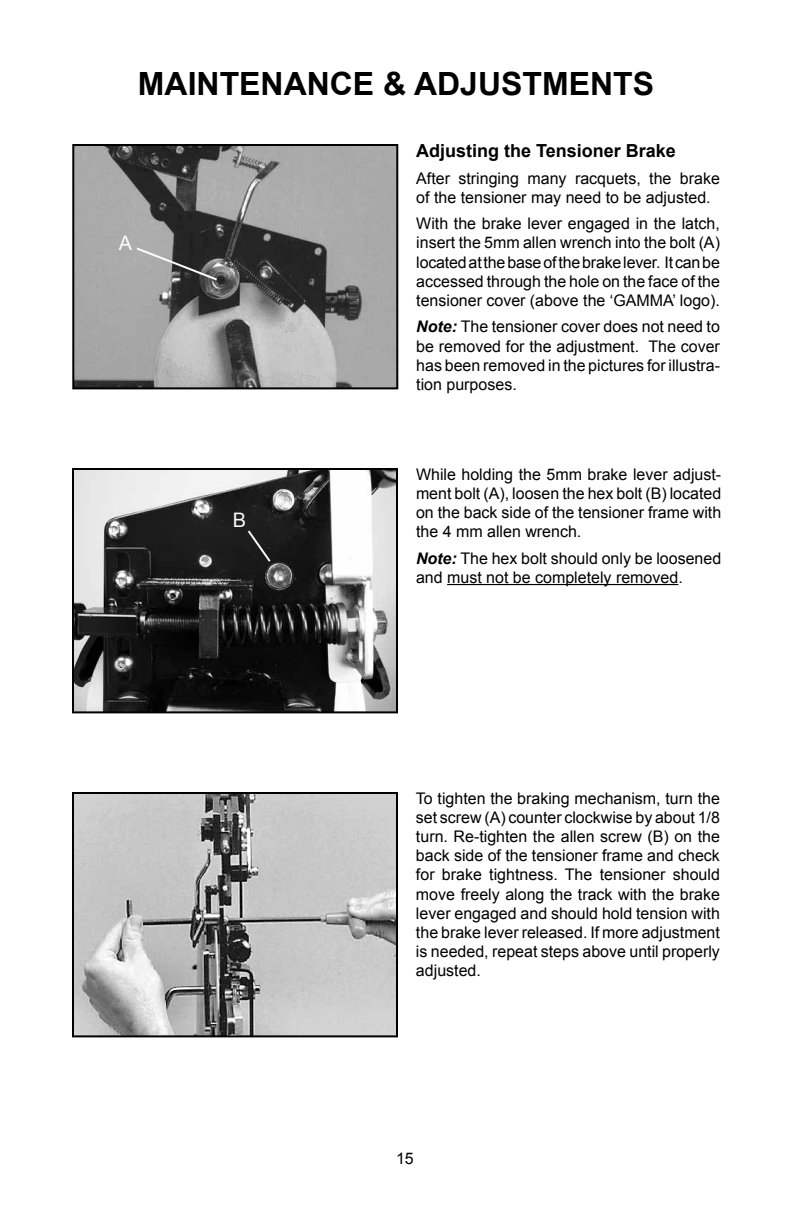
<style>
.page{position:relative;width:792px;height:1224px;background:#fff}
.page>*{position:absolute;margin:0;border:0;box-sizing:border-box;transform-origin:0 0}
.t1{font:700 32px "Arial";color:#000}
.t2{font:20px "Arial";color:#fafafa}
.t3{font:700 18px "Arial";color:#000}
.t4{font:16px/19.2px "Arial";color:#000;text-align:justify}
.s1{font-weight:700;font-style:italic}
</style>
<div class="page">
<img style="left:75px;top:471px;width:320px;height:239px">
<div style="left:72px;top:468px;width:326px;height:245px;border:2px solid #000"></div>
<svg style="left:246px;top:528px;width:27px;height:36px"></svg>
<img style="left:75px;top:795px;width:320px;height:239px">
<div style="left:72px;top:792px;width:326px;height:245px;border:2px solid #000"></div>
<img style="left:75px;top:147px;width:320px;height:239px">
<div style="left:72px;top:144px;width:326px;height:245px;border:2px solid #000"></div>
<hr style="left:447px;top:584px;width:231px;height:1px;background:#000">
<svg style="left:134px;top:246px;width:85px;height:36px;background:#757575"></svg>
<h1 class="t1" style="left:138px;top:63px;width:518px">MAINTENANCE &amp; ADJUSTMENTS</h1>
<p class="t2" style="left:119px;top:230px;width:15px">A</p>
<p class="t3" style="left:416px;top:139px;width:261px">Adjusting the Tensioner Brake</p>
<p class="t4" style="left:416px;top:168px;width:305px">After stringing many racquets, the brake of the tensioner may need to be adjusted.</p>
<p class="t4" style="left:416px;top:214px;width:305px">With the brake lever engaged in the latch, insert the 5mm allen wrench into the bolt (A) located at the base of the brake lever. It can be accessed through the hole on the face of the tensioner cover (above the ‘GAMMA’ logo).</p>
<p class="t4" style="left:416px;top:317px;width:305px"><span class="s1">Note:</span> The tensioner cover does not need to be removed for the adjustment. The cover has been removed in the pictures for illustra&shy;tion purposes.</p>
<p class="t2" style="left:233px;top:507px;width:15px">B</p>
<p class="t4" style="left:416px;top:465px;width:307px">While holding the 5mm brake lever adjust&shy;ment bolt (A), loosen the hex bolt (B) located on the back side of the tensioner frame with the 4 mm allen wrench.</p>
<p class="t4" style="left:416px;top:549px;width:307px"><span class="s1">Note:</span> The hex bolt should only be loosened and must not be completely removed.</p>
<p class="t4" style="left:416px;top:789px;width:305px">To tighten the braking mechanism, turn the set screw (A) counter clockwise by about 1/8 turn. Re-tighten the allen screw (B) on the back side of the tensioner frame and check for brake tightness. The tensioner should move freely along the track with the brake lever engaged and should hold tension with the brake lever released. If more adjustment is needed, repeat steps above until properly adjusted.</p>
<p class="t4" style="left:396px;top:1149px;width:19px">15</p>
</div>
